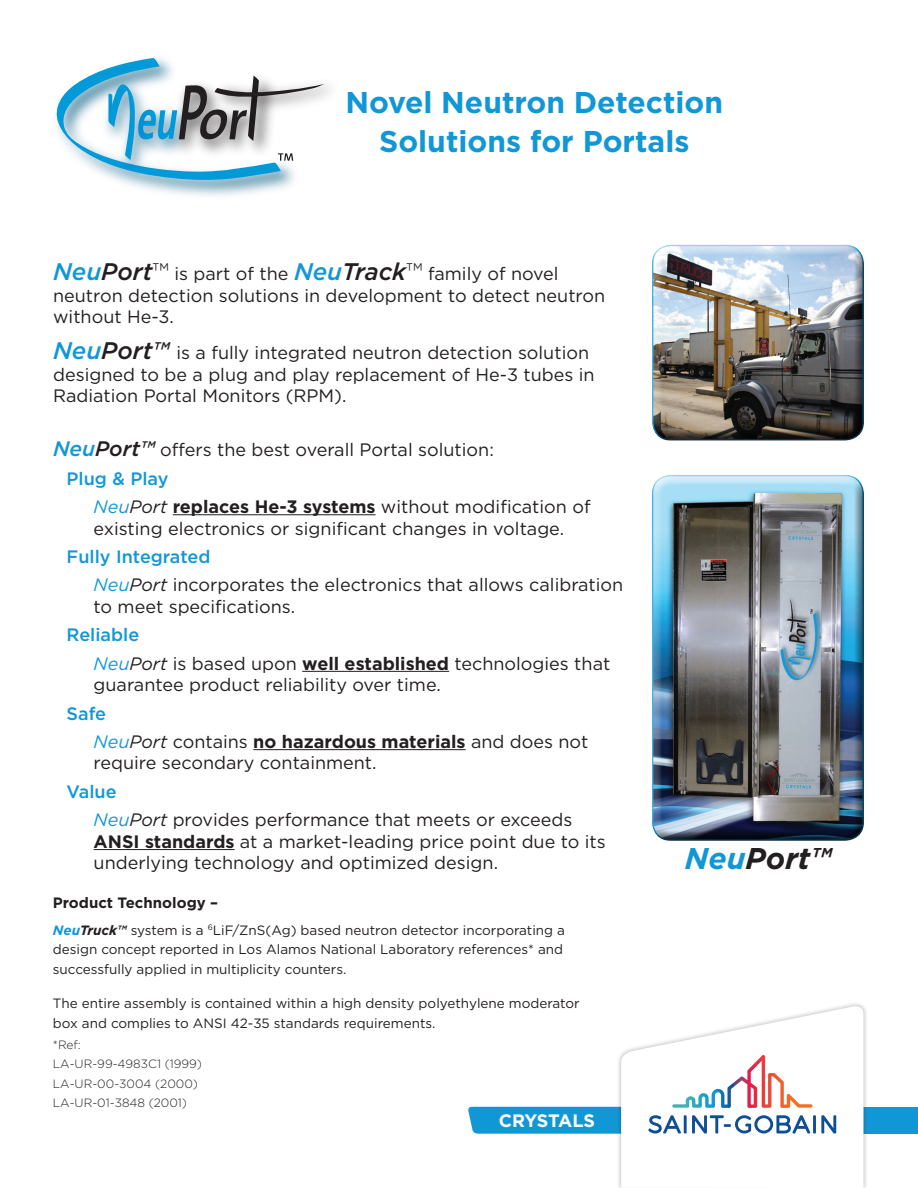
<style>
.page{position:relative;width:918px;height:1188px;background:#fff}
.page>*{position:absolute;margin:0;border:0;box-sizing:border-box;transform-origin:0 0}
.t1{font:700 30px/39px "Gotham";color:#1197d6;text-align:center}
.t2{font:italic 700 30px "Gotham";color:#231f20}
.t3{font:18px/21.6px "Gotham";color:#231f20}
.t4{font:700 18px/28.3px "Gotham";color:#231f20}
.t5{font:700 18px "Gotham";letter-spacing:-.015em;color:#fff}
.t6{font:700 15px "Gotham";color:#231f20}
.t7{font:13.5px/19.5px "Gotham";color:#231f20}
.t8{font:300 12px/19.5px "Gotham";color:#231f20}
.s1{font-weight:500;font-style:italic;font-size:24px;color:#1197d6}
.s2{font-weight:500;font-style:italic;font-size:24px}
.s3{font-weight:300;font-size:24px}
.s4{font-weight:500;font-style:italic;font-size:21px;color:#1197d6}
.s5{font-weight:500;font-style:italic;font-size:21px}
.s6{font-weight:500;color:#1197d6}
.s7{font-style:italic;color:#1197d6}
.s8{font-style:italic}
.s9{font-weight:700}
.s10{font-weight:400;font-style:italic;color:#1197d6}
.s11{font-weight:400;font-style:italic}
.s12{font-weight:400}
.s13{font-weight:700;font-style:italic;color:#1197d6}
.s14{font-weight:700;font-style:italic}
.s15{color:#1197d6}
</style>
<div class="page">
<div style="left:779px;top:1107px;width:139px;height:27px;background:#1197d6"></div>
<div style="left:616px;top:1002px;width:252px;height:186px;background:#231f20;opacity:.3"></div>
<svg style="left:621px;top:1004px;width:242px;height:184px"></svg>
<hr style="left:813px;top:1115px;width:3px;height:18px;background:#0f4d96">
<svg style="left:821px;top:1115px;width:15px;height:18px"></svg>
<svg style="left:468px;top:1055px;width:345px;height:79px"></svg>
<div style="left:651px;top:244px;width:214px;height:186px;background:#fff;opacity:.75"></div>
<div style="left:651px;top:248px;width:214px;height:194px;background:#231f20;opacity:.75"></div>
<div style="left:651px;top:479px;width:213px;height:363px;background:#231f20;opacity:.75"></div>
<hr style="left:173px;top:514px;width:203px;height:1px;background:#231f20">
<hr style="left:302px;top:671px;width:147px;height:1px;background:#231f20">
<hr style="left:253px;top:749px;width:213px;height:1px;background:#231f20">
<hr style="left:94px;top:849px;width:141px;height:1px;background:#231f20">
<svg style="left:54px;top:58px;width:271px;height:123px"></svg>
<h1 class="t1" style="left:345px;top:82px;width:379px">Novel Neutron Detection<br>Solutions for Portals</h1>
<p class="t3" style="left:53px;top:263px;width:554px"><span class="s1">Neu</span><span class="s2">Port</span><span class="s3">™</span> is part of the <span class="s1">Neu</span><span class="s2">Track</span><span class="s3">™</span> family of novel neutron detection solutions in development to detect neutron without He-3.</p>
<p class="t3" style="left:53px;top:342px;width:543px"><span class="s1">Neu</span><span class="s2">Port™</span> is a fully integrated neutron detection solution designed to be a plug and play replacement of He-3 tubes in<br>Radiation Portal Monitors (RPM).</p>
<p class="t3" style="left:67px;top:435px;width:429px;line-height:28.3px;text-indent:-13px"><span class="s4">Neu</span><span class="s5">Port™</span> offers the best overall Portal solution:<br><span class="s6">Plug &amp; Play</span></p>
<p class="t3" style="left:94px;top:495px;width:499px"><span class="s7">Neu</span><span class="s8">Port</span> <span class="s9">replaces He-3 systems</span> without modification of existing electronics or significant changes in voltage.</p>
<p class="t3" style="left:94px;top:542px;width:531px;line-height:28.3px;text-indent:-27px"><span class="s6">Fully Integrated<br></span><span class="s7">Neu</span><span class="s8">Port</span> incorporates the electronics that allows calibration</p>
<p class="t3" style="left:94px;top:595px;width:203px">to meet specifications.</p>
<p class="t3" style="left:94px;top:620px;width:518px;line-height:28.3px;text-indent:-27px"><span class="s6">Reliable<br></span><span class="s7">Neu</span><span class="s8">Port</span> is based upon <span class="s9">well established</span> technologies that</p>
<p class="t3" style="left:94px;top:674px;width:349px">guarantee product reliability over time.</p>
<p class="t4" style="left:94px;top:699px;width:496px;text-indent:-27px"><span class="s6">Safe<br></span><span class="s10">Neu</span><span class="s11">Port</span> <span class="s12">contains</span> no hazardous materials <span class="s12">and does not</span></p>
<p class="t3" style="left:94px;top:752px;width:285px">require secondary containment.</p>
<p class="t3" style="left:94px;top:777px;width:480px;line-height:28.3px;text-indent:-27px"><span class="s6">Value<br></span><span class="s7">Neu</span><span class="s8">Port</span> provides performance that meets or exceeds</p>
<p class="t3" style="left:94px;top:830px;width:514px"><span class="s9">ANSI standards</span> at a market-leading price point due to its underlying technology and optimized design.</p>
<p class="t6" style="left:53px;top:893px;width:167px">Product Technology –</p>
<p class="t7" style="left:53px;top:920px;width:514px"><span class="s13">Neu</span><span class="s14">Truck™</span> system is a <sup>6</sup>LiF/ZnS(Ag) based neutron detector incorporating a design concept reported in Los Alamos National Laboratory references* and successfully applied in multiplicity counters.</p>
<p class="t7" style="left:53px;top:994px;width:528px">The entire assembly is contained within a high density polyethylene moderator box and complies to ANSI 42-35 standards requirements.</p>
<p class="t8" style="left:53px;top:1035px;width:151px">*Ref:<br>LA-UR-99-4983C1 (1999)<br>LA-UR-00-3004 (2000)<br>LA-UR-01-3848 (2001)</p>
<p class="t5" style="left:499px;top:1109px;width:98px">CRYSTALS</p>
<h1 class="t2" style="left:685px;top:839px;width:148px"><span class="s15">Neu</span>Port™</h1>
</div>
